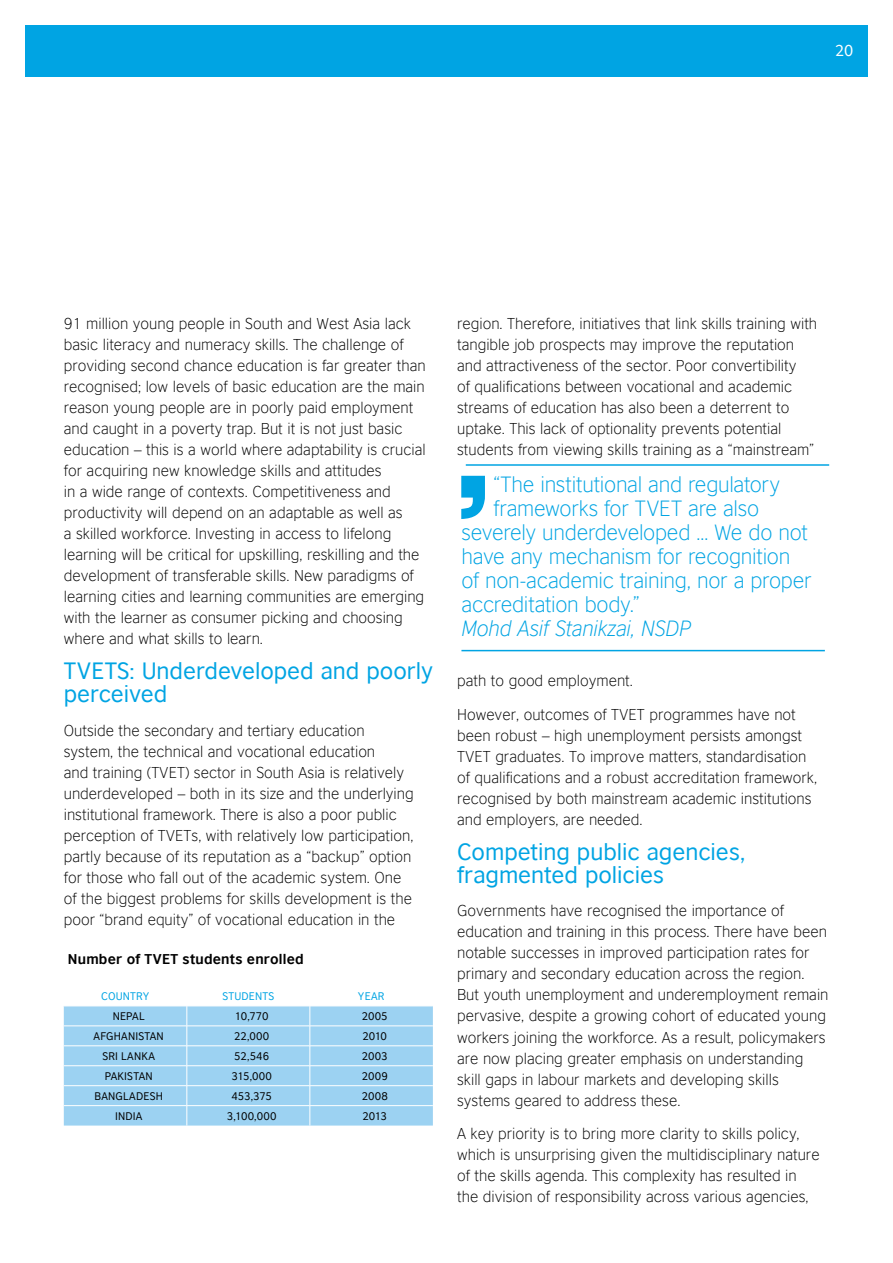
<style>
.page{position:relative;width:893px;height:1263px;background:#fff}
.page>*{position:absolute;margin:0;border:0;box-sizing:border-box;transform-origin:0 0}
.t1{font:22.5px/22.5px "British Council Sans";color:#00a4e3}
.t2{font:300 21px "British Council Sans";letter-spacing:-.015em;color:#00a4e3}
.t3{font:italic 300 21px "British Council Sans";letter-spacing:-.015em;color:#00a4e3}
.t4{font:300 15px/21px "British Council Sans";color:#000}
.t5{font:15px "British Council Sans";color:#fff}
.t6{font:700 13.5px "British Council Sans";letter-spacing:.015em;color:#000}
.t7{font:10.5px "British Council Sans";letter-spacing:-.005em;color:#000}
.t8{font:10.5px "British Council Sans";color:#00a4e3}
</style>
<div class="page">
<div style="left:25px;top:25px;width:842px;height:52px;background:#00a4e3"></div>
<hr style="left:461px;top:650px;width:364px;height:1px;background:#00a4e3">
<hr style="left:466px;top:464px;width:363px;height:2px;background:#00a4e3">
<svg style="left:64px;top:1006px;width:369px;height:119px"></svg>
<svg style="left:461px;top:476px;width:24px;height:43px"></svg>
<p class="t5" style="left:835px;top:41px;width:20px">20</p>
<p class="t4" style="left:64px;top:313px;width:363px">91 million young people in South and West Asia lack basic literacy and numeracy skills. The challenge of providing second chance education is far greater than recognised; low levels of basic education are the main reason young people are in poorly paid employment and caught in a poverty trap. But it is not just basic education – this is a world where adaptability is crucial for acquiring new knowledge skills and attitudes<br>in a wide range of contexts. Competitiveness and productivity will depend on an adaptable as well as<br>a skilled workforce. Investing in access to lifelong learning will be critical for upskilling, reskilling and the development of transferable skills. New paradigms of learning cities and learning communities are emerging with the learner as consumer picking and choosing where and what skills to learn.</p>
<h1 class="t1" style="left:64px;top:659px;width:371px">TVETS: Underdeveloped and poorly perceived</h1>
<p class="t4" style="left:64px;top:719px;width:351px">Outside the secondary and tertiary education system, the technical and vocational education<br>and training (TVET) sector in South Asia is relatively underdeveloped – both in its size and the underlying institutional framework. There is also a poor public perception of TVETs, with relatively low participation, partly because of its reputation as a “backup” option for those who fall out of the academic system. One of the biggest problems for skills development is the poor “brand equity” of vocational education in the</p>
<p class="t6" style="left:68px;top:950px;width:237px">Number of TVET students enrolled</p>
<p class="t8" style="left:101px;top:989px;width:15px">Country</p>
<p class="t8" style="left:222px;top:989px;width:14px">Students</p>
<p class="t8" style="left:358px;top:989px;width:14px">Year</p>
<p class="t7" style="left:113px;top:1009px;width:15px">Nepal</p>
<p class="t7" style="left:235px;top:1009px;width:35px">10,770</p>
<p class="t7" style="left:362px;top:1009px;width:27px">2005</p>
<p class="t7" style="left:94px;top:1029px;width:14px">Afghanistan</p>
<p class="t7" style="left:234px;top:1029px;width:37px">22,000</p>
<p class="t7" style="left:362px;top:1029px;width:26px">2010</p>
<p class="t7" style="left:102px;top:1049px;width:33px">Sri Lanka</p>
<p class="t7" style="left:234px;top:1049px;width:36px">52,546</p>
<p class="t7" style="left:362px;top:1049px;width:27px">2003</p>
<p class="t7" style="left:105px;top:1069px;width:13px">Pakistan</p>
<p class="t7" style="left:232px;top:1069px;width:42px">315,000</p>
<p class="t7" style="left:362px;top:1069px;width:28px">2009</p>
<p class="t7" style="left:95px;top:1089px;width:15px">Bangladesh</p>
<p class="t7" style="left:231px;top:1089px;width:42px">453,375</p>
<p class="t7" style="left:362px;top:1089px;width:28px">2008</p>
<p class="t7" style="left:115px;top:1109px;width:10px">India</p>
<p class="t7" style="left:227px;top:1109px;width:51px">3,100,000</p>
<p class="t7" style="left:363px;top:1109px;width:26px">2013</p>
<p class="t4" style="left:457px;top:313px;width:362px">region. Therefore, initiatives that link skills training with tangible job prospects may improve the reputation and attractiveness of the sector. Poor convertibility<br>of qualifications between vocational and academic streams of education has also been a deterrent to uptake. This lack of optionality prevents potential students from viewing skills training as a “mainstream”</p>
<h2 class="t2" style="left:493px;top:471px;width:288px">“The institutional and regulatory</h2>
<h2 class="t2" style="left:493px;top:495px;width:267px">frameworks for TVET are also</h2>
<h2 class="t2" style="left:462px;top:519px;width:348px">severely underdeveloped … We do not</h2>
<h2 class="t2" style="left:462px;top:543px;width:330px">have any mechanism for recognition</h2>
<h2 class="t2" style="left:462px;top:567px;width:351px">of non-academic training, nor a proper</h2>
<h2 class="t2" style="left:462px;top:591px;width:180px">accreditation body.”</h2>
<h2 class="t3" style="left:462px;top:616px;width:231px">Mohd Asif Stanikzai, NSDP</h2>
<p class="t4" style="left:457px;top:670px;width:177px">path to good employment.</p>
<p class="t4" style="left:457px;top:704px;width:361px">However, outcomes of TVET programmes have not been robust – high unemployment persists amongst TVET graduates. To improve matters, standardisation of qualifications and a robust accreditation framework, recognised by both mainstream academic institutions and employers, are needed.</p>
<h1 class="t1" style="left:457px;top:840px;width:290px">Competing public agencies, fragmented policies</h1>
<p class="t4" style="left:457px;top:900px;width:373px">Governments have recognised the importance of education and training in this process. There have been notable successes in improved participation rates for primary and secondary education across the region.<br>But youth unemployment and underemployment remain pervasive, despite a growing cohort of educated young workers joining the workforce. As a result, policymakers are now placing greater emphasis on understanding skill gaps in labour markets and developing skills systems geared to address these.</p>
<p class="t4" style="left:457px;top:1123px;width:364px">A key priority is to bring more clarity to skills policy, which is unsurprising given the multidisciplinary nature of the skills agenda. This complexity has resulted in the division of responsibility across various agencies,</p>
</div>
